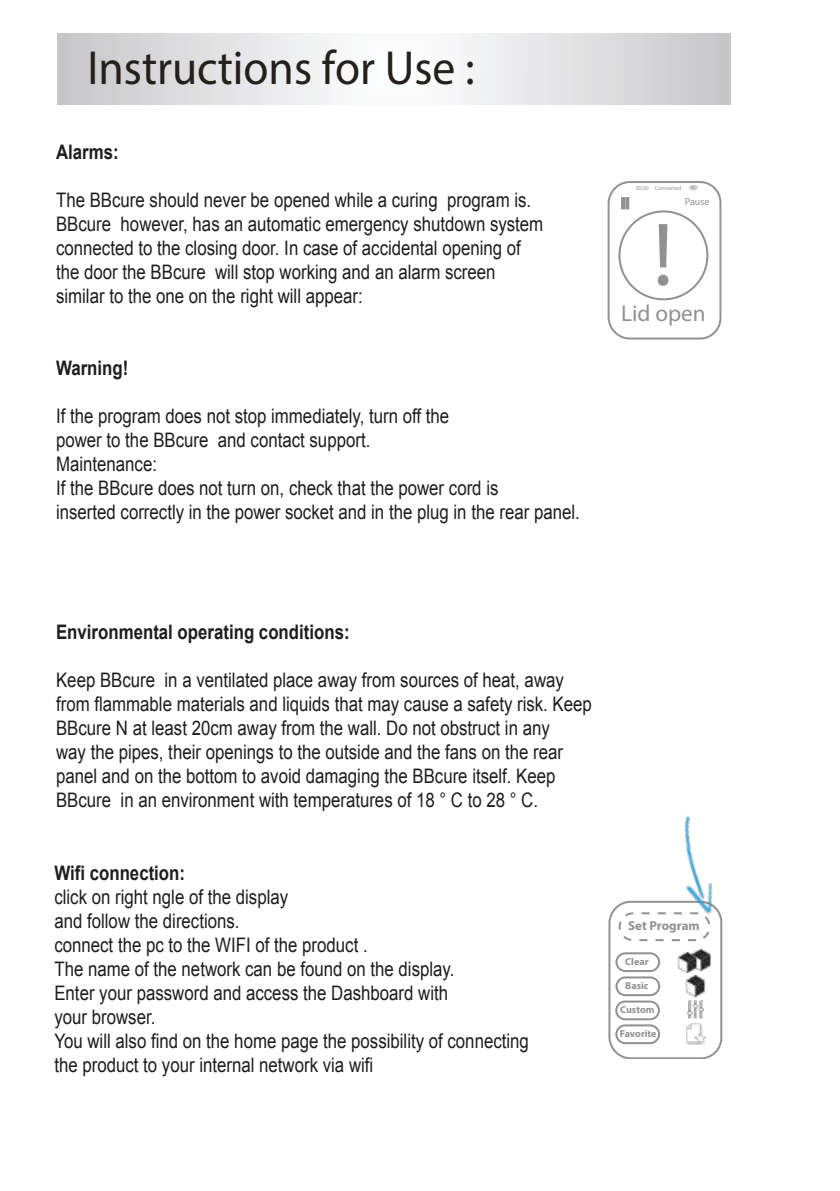
<style>
.page{position:relative;width:840px;height:1191px;background:#fff}
.page>*{position:absolute;margin:0;border:0;box-sizing:border-box;transform-origin:0 0}
.t1{font:90px "Myriad Pro";color:#919191}
.t2{font:48px "Myriad Pro";color:#24211c;scale:.95 1}
.t3{font:23px "Myriad Pro";color:#919191}
.t4{font:20px/24px "Arial";color:#1d1d1b;scale:.84 1}
.t5{font:700 20px "Arial";color:#1d1d1b;scale:.84 1}
.t6{font:700 13px "Myriad Pro";color:#919191}
.t7{font:700 10px "Myriad Pro";color:#919191}
.t8{font:10px "Myriad Pro";color:#919191}
.t9{font:5.8px "Myriad Pro";color:#919191}
</style>
<div class="page">
<div style="left:608px;top:900px;width:113px;height:158px;border:2px solid #929292;border-radius:21px"></div>
<div style="left:618px;top:912px;width:92px;height:29px;border:2px dashed #929292;border-radius:13px"></div>
<div style="left:615px;top:952px;width:44px;height:20px;border:2px solid #919191;border-radius:9px"></div>
<div style="left:615px;top:976px;width:44px;height:20px;border:2px solid #919191;border-radius:9px"></div>
<div style="left:615px;top:1000px;width:44px;height:20px;border:2px solid #919191;border-radius:9px"></div>
<div style="left:615px;top:1024px;width:44px;height:20px;border:2px solid #919191;border-radius:9px"></div>
<img style="left:685px;top:975px;width:20px;height:21px">
<img style="left:693px;top:949px;width:18px;height:21px">
<img style="left:677px;top:952px;width:20px;height:21px">
<img style="left:687px;top:1000px;width:16px;height:19px">
<img style="left:686px;top:1024px;width:20px;height:21px">
<img style="left:656px;top:815px;width:67px;height:113px">
<svg style="left:58px;top:33px;width:672px;height:72px"></svg>
<div style="left:607px;top:181px;width:113px;height:158px;border:2px solid #929292;border-radius:21px"></div>
<svg style="left:621px;top:197px;width:3px;height:12px"></svg>
<svg style="left:625px;top:197px;width:4px;height:12px"></svg>
<div style="left:618px;top:210px;width:90px;height:90px;border:2px solid #919191;border-radius:50%"></div>
<svg style="left:689px;top:185px;width:8px;height:5px"></svg>
<h2 class="t2" style="left:88px;top:38px;width:408px">Instructions for Use :</h2>
<p class="t5" style="left:56px;top:138px;width:76px">Alarms:</p>
<p class="t4" style="left:56px;top:188px;width:581px">The BBcure should never be opened while a curing program is.<br>BBcure however, has an automatic emergency shutdown system connected to the closing door. In case of accidental opening of the door the BBcure will stop working and an alarm screen similar to the one on the right will appear:</p>
<p class="t5" style="left:56px;top:354px;width:87px">Warning!</p>
<p class="t4" style="left:56px;top:404px;width:624px">If the program does not stop immediately, turn off the<br>power to the BBcure and contact support.<br>Maintenance:<br>If the BBcure does not turn on, check that the power cord is<br>inserted correctly in the power socket and in the plug in the rear panel.</p>
<p class="t9" style="left:635px;top:184px;width:47px">00:00 Connected</p>
<p class="t8" style="left:684px;top:196px;width:26px">Pause</p>
<h1 class="t1" style="left:652px;top:199px;width:22px">!</h1>
<p class="t3" style="left:621px;top:299px;width:86px">Lid open</p>
<p class="t5" style="left:56px;top:618px;width:351px">Environmental operating conditions:</p>
<p class="t4" style="left:56px;top:668px;width:639px">Keep BBcure in a ventilated place away from sources of heat, away from flammable materials and liquids that may cause a safety risk. Keep BBcure N at least 20cm away from the wall. Do not obstruct in any<br>way the pipes, their openings to the outside and the fans on the rear panel and on the bottom to avoid damaging the BBcure itself. Keep BBcure in an environment with temperatures of 18 ° C to 28 ° C.</p>
<p class="t5" style="left:54px;top:859px;width:157px">Wifi connection:</p>
<p class="t4" style="left:54px;top:885px;width:566px">click on right ngle of the display<br>and follow the directions.<br>connect the pc to the WIFI of the product .<br>The name of the network can be found on the display.<br>Enter your password and access the Dashboard with<br>your browser.<br>You will also find on the home page the possibility of connecting the product to your internal network via wifi</p>
<p class="t6" style="left:627px;top:916px;width:73px">Set Program</p>
<p class="t7" style="left:625px;top:955px;width:25px">Clear</p>
<p class="t7" style="left:625px;top:979px;width:25px">Basic</p>
<p class="t7" style="left:620px;top:1003px;width:36px">Custom</p>
<p class="t7" style="left:619px;top:1026px;width:38px">Favorite</p>
</div>
